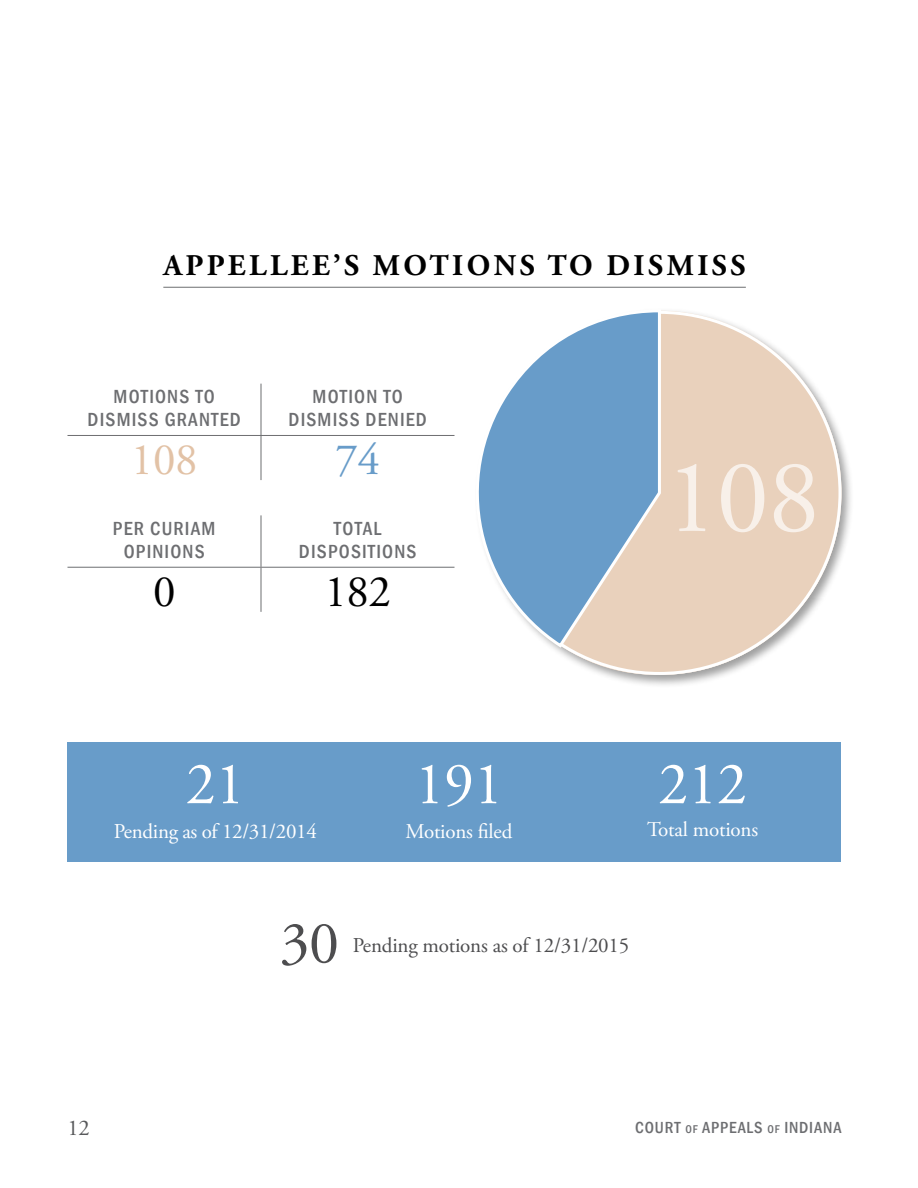
<style>
.page{position:relative;width:918px;height:1188px;background:#fff}
.page>*{position:absolute;margin:0;border:0;box-sizing:border-box;transform-origin:0 0}
.t1{font:60px "Adobe Garamond Pro";letter-spacing:-.01em;color:#fff}
.t2{font:60px "Adobe Garamond Pro";color:#4d4d4f}
.t3{font:45px "Adobe Garamond Pro";color:#000}
.t4{font:45px "Adobe Garamond Pro";color:#e2c2a6}
.t5{font:45px "Adobe Garamond Pro";color:#689cc9}
.t6{font:700 30px "Adobe Garamond Pro";letter-spacing:.115em;color:#000}
.t7{font:22.5px "Adobe Garamond Pro";color:#58595b}
.t8{font:21px "Adobe Garamond Pro";letter-spacing:-.01em;color:#fff}
.t9{font:21px "Adobe Garamond Pro";letter-spacing:-.01em;color:#4d4d4f}
.t10{font:500 condensed 19.5px/22.5px "Franklin Gothic";letter-spacing:.06em;color:#6d6e71;text-align:center}
.t11{font:500 condensed 16.5px "Franklin Gothic";letter-spacing:.05em;color:#6d6e71}
.s1{font-size:11.55px}
</style>
<div class="page">
<div style="left:474px;top:307px;width:381px;height:381px;background:#000;opacity:.38"></div>
<hr style="left:163px;top:287px;width:583px;height:1px;background:#6d6e71">
<div style="left:68px;top:742px;width:774px;height:120px;background:#689cc9"></div>
<hr style="left:261px;top:384px;width:1px;height:51px;background:#6d6e71">
<hr style="left:68px;top:435px;width:193px;height:1px;background:#6d6e71">
<hr style="left:261px;top:435px;width:193px;height:1px;background:#6d6e71">
<hr style="left:261px;top:436px;width:1px;height:44px;background:#6d6e71">
<hr style="left:261px;top:515px;width:1px;height:52px;background:#6d6e71">
<hr style="left:68px;top:567px;width:193px;height:1px;background:#6d6e71">
<hr style="left:261px;top:567px;width:193px;height:1px;background:#6d6e71">
<hr style="left:261px;top:568px;width:1px;height:44px;background:#6d6e71">
<svg style="left:560px;top:311px;width:282px;height:364px;fill:#e9d1bc"></svg>
<svg style="left:452px;top:308px;width:212px;height:342px"></svg>
<svg style="left:677px;top:464px;width:137px;height:68px;background:#eddac9"></svg>
<h3 class="t6" style="left:163px;top:248px;width:584px">APPELLEE’S MOTIONS TO DISMISS</h3>
<p class="t10" style="left:88px;top:385px;width:155px">MOTIONS TO<br>DISMISS GRANTED</p>
<p class="t10" style="left:289px;top:385px;width:140px">MOTION TO<br>DISMISS DENIED</p>
<h2 class="t4" style="left:131px;top:433px;width:68px">108</h2>
<h2 class="t5" style="left:335px;top:433px;width:46px">74</h2>
<p class="t10" style="left:113px;top:517px;width:104px">PER CURIAM<br>OPINIONS</p>
<p class="t10" style="left:299px;top:517px;width:119px">TOTAL<br>DISPOSITIONS</p>
<h2 class="t3" style="left:153px;top:565px;width:24px">0</h2>
<h2 class="t3" style="left:324px;top:565px;width:68px">182</h2>
<h1 class="t1" style="left:186px;top:748px;width:61px">21</h1>
<p class="t8" style="left:114px;top:818px;width:205px">Pending as of 12/31/2014</p>
<h1 class="t1" style="left:415px;top:748px;width:90px">191</h1>
<p class="t8" style="left:406px;top:818px;width:108px">Motions filed</p>
<h1 class="t1" style="left:658px;top:748px;width:90px">212</h1>
<p class="t8" style="left:647px;top:817px;width:112px">Total motions</p>
<h1 class="t2" style="left:280px;top:907px;width:61px">30</h1>
<p class="t9" style="left:353px;top:933px;width:278px">Pending motions as of 12/31/2015</p>
<p class="t7" style="left:68px;top:1115px;width:24px">12</p>
<p class="t11" style="left:635px;top:1117px;width:208px">COURT <span class="s1">of</span> APPEALS <span class="s1">of</span> INDIANA</p>
</div>
